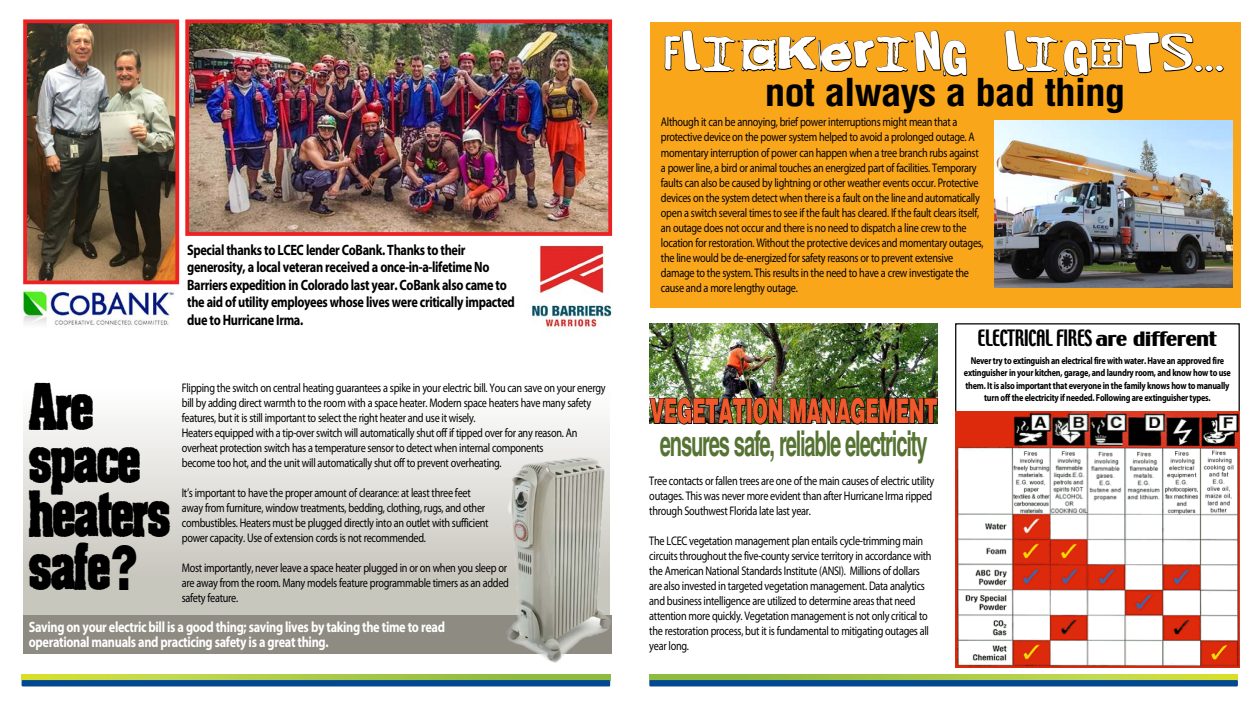
<style>
.page{position:relative;width:1260px;height:709px;background:#fff}
.page>*{position:absolute;margin:0;border:0;box-sizing:border-box;transform-origin:0 0}
.t1{font:50.88px/53.4px "Dirty Old Town";letter-spacing:-.03em;color:#000;scale:.71 1}
.t2{font:700 condensed 37.5px "Helvetica";letter-spacing:-.025em;color:#000;scale:1.1 1}
.t3{font:700 condensed 35.38px "Helvetica";letter-spacing:-.05em;color:#567334;scale:.69 1}
.t4{font:900 34.12px "Helvetica";letter-spacing:-.03em;color:#f1582b;scale:.55 1}
.t5{font:32.5px "For The One Hundreth Time";letter-spacing:.05em;color:#fff;scale:1.1 1}
.t6{font:20px "Techno";letter-spacing:-.03em;color:#000;scale:.82 1}
.t7{font:700 15px/17.5px "Myriad Pro";letter-spacing:-.03em;color:#000;scale:.82 1}
.t8{font:700 15px/15px "Myriad Pro";letter-spacing:-.03em;color:#fff;scale:.82 1}
.t9{font:12.5px/15px "Myriad Pro";letter-spacing:-.03em;color:#000;scale:.82 1}
.t10{font:700 10px/12.5px "Myriad Pro";letter-spacing:-.03em;color:#000;text-align:center;scale:.82 1}
.s1{font-family:"Helvetica";font-weight:900;font-size:60.88px}
.s2{font-size:17.5px}
</style>
<div class="page">
<div style="left:23px;top:360px;width:587px;height:255px;background:linear-gradient(to bottom,#fff,#bdbcb2)"></div>
<svg style="left:649px;top:674px;width:589px;height:6px"></svg>
<div style="left:649px;top:680px;width:589px;height:6px;background:#004990"></div>
<svg style="left:22px;top:674px;width:588px;height:6px"></svg>
<div style="left:22px;top:680px;width:588px;height:6px;background:#004990"></div>
<div style="left:955px;top:323px;width:285px;height:126px;border:1px solid #000"></div>
<img style="left:956px;top:412px;width:283px;height:255px">
<div style="left:650px;top:22px;width:590px;height:286px;background:#faa61a"></div>
<svg style="left:664px;top:30px;width:304px;height:47px"></svg>
<svg style="left:1004px;top:30px;width:220px;height:47px"></svg>
<img style="left:190px;top:24px;width:417px;height:207px">
<div style="left:185px;top:19px;width:427px;height:217px;border:4px solid #ed2024"></div>
<img style="left:28px;top:24px;width:146px;height:255px">
<div style="left:23px;top:19px;width:156px;height:265px;border:4px solid #ed2024"></div>
<img style="left:531px;top:245px;width:81px;height:88px">
<img style="left:22px;top:290px;width:152px;height:36px">
<img style="left:994px;top:120px;width:239px;height:168px">
<div style="left:23px;top:615px;width:589px;height:39px;background:#8d8b82"></div>
<img style="left:506px;top:457px;width:72px;height:132px">
<img style="left:649px;top:323px;width:289px;height:100px">
<img style="left:649px;top:397px;width:134px;height:28px">
<img style="left:789px;top:391px;width:149px;height:34px">
<p class="t7" style="left:187px;top:240px;width:401px">Special thanks to LCEC lender CoBank. Thanks to their generosity, a local veteran received a once-in-a-lifetime No Barriers expedition in Colorado last year. CoBank also came to the aid of utility employees whose lives were critically impacted due to Hurricane Irma.</p>
<h1 class="t1" style="left:29px;top:385px;width:201px">Are space heaters safe<span class="s1">?</span></h1>
<p class="t8" style="left:29px;top:619px;width:509px">Saving on your electric bill is a good thing; saving lives by taking the time to read operational manuals and practicing safety is a great thing.</p>
<p class="t9" style="left:182px;top:380px;width:519px">Flipping the switch on central heating guarantees a spike in your electric bill. You can save on your energy bill by adding direct warmth to the room with a space heater. Modern space heaters have many safety features, but it is still important to select the right heater and use it wisely.<br>Heaters equipped with a tip-over switch will automatically shut off if tipped over for any reason. An overheat protection switch has a temperature sensor to detect when internal components<br>become too hot, and the unit will automatically shut off to prevent overheating.</p>
<p class="t9" style="left:182px;top:485px;width:376px">It’s important to have the proper amount of clearance: at least three feet away from furniture, window treatments, bedding, clothing, rugs, and other combustibles. Heaters must be plugged directly into an outlet with sufficient power capacity. Use of extension cords is not recommended.</p>
<p class="t9" style="left:182px;top:560px;width:400px">Most importantly, never leave a space heater plugged in or on when you sleep or are away from the room. Many models feature programmable timers as an added safety feature.</p>
<h3 class="t5" style="left:665px;top:41px;width:510px">Flickering lights...</h3>
<h2 class="t2" style="left:765px;top:70px;width:329px">not always a bad thing</h2>
<p class="t9" style="left:661px;top:115px;width:395px">Although it can be annoying, brief power interruptions might mean that a protective device on the power system helped to avoid a prolonged outage. A momentary interruption of power can happen when a tree branch rubs against a power line, a bird or animal touches an energized part of facilities. Temporary faults can also be caused by lightning or other weather events occur. Protective devices on the system detect when there is a fault on the line and automatically open a switch several times to see if the fault has cleared. If the fault clears itself, an outage does not occur and there is no need to dispatch a line crew to the location for restoration. Without the protective devices and momentary outages, the line would be de-energized for safety reasons or to prevent extensive damage to the system. This results in the need to have a crew investigate the cause and a more lengthy outage.</p>
<h3 class="t4" style="left:650px;top:389px;width:525px">VEGETATION MANAGEMENT</h3>
<h3 class="t3" style="left:660px;top:422px;width:390px">ensures safe, reliable electricity</h3>
<p class="t9" style="left:649px;top:473px;width:349px">Tree contacts or fallen trees are one of the main causes of electric utility outages. This was never more evident than after Hurricane Irma ripped through Southwest Florida late last year.</p>
<p class="t9" style="left:649px;top:533px;width:346px">The LCEC vegetation management plan entails cycle-trimming main circuits throughout the five-county service territory in accordance with the American National Standards Institute (ANSI). Millions of dollars are also invested in targeted vegetation management. Data analytics and business intelligence are utilized to determine areas that need attention more quickly. Vegetation management is not only critical to the restoration process, but it is fundamental to mitigating outages all year long.</p>
<h3 class="t6" style="left:978px;top:324px;width:294px">ELECTRICAL FIRES <span class="s2">are different</span></h3>
<p class="t10" style="left:964px;top:354px;width:327px">Never try to extinguish an electrical fire with water. Have an approved fire extinguisher in your kitchen, garage, and laundry room, and know how to use them. It is also important that everyone in the family knows how to manually turn off the electricity if needed. Following are extinguisher types.</p>
</div>
